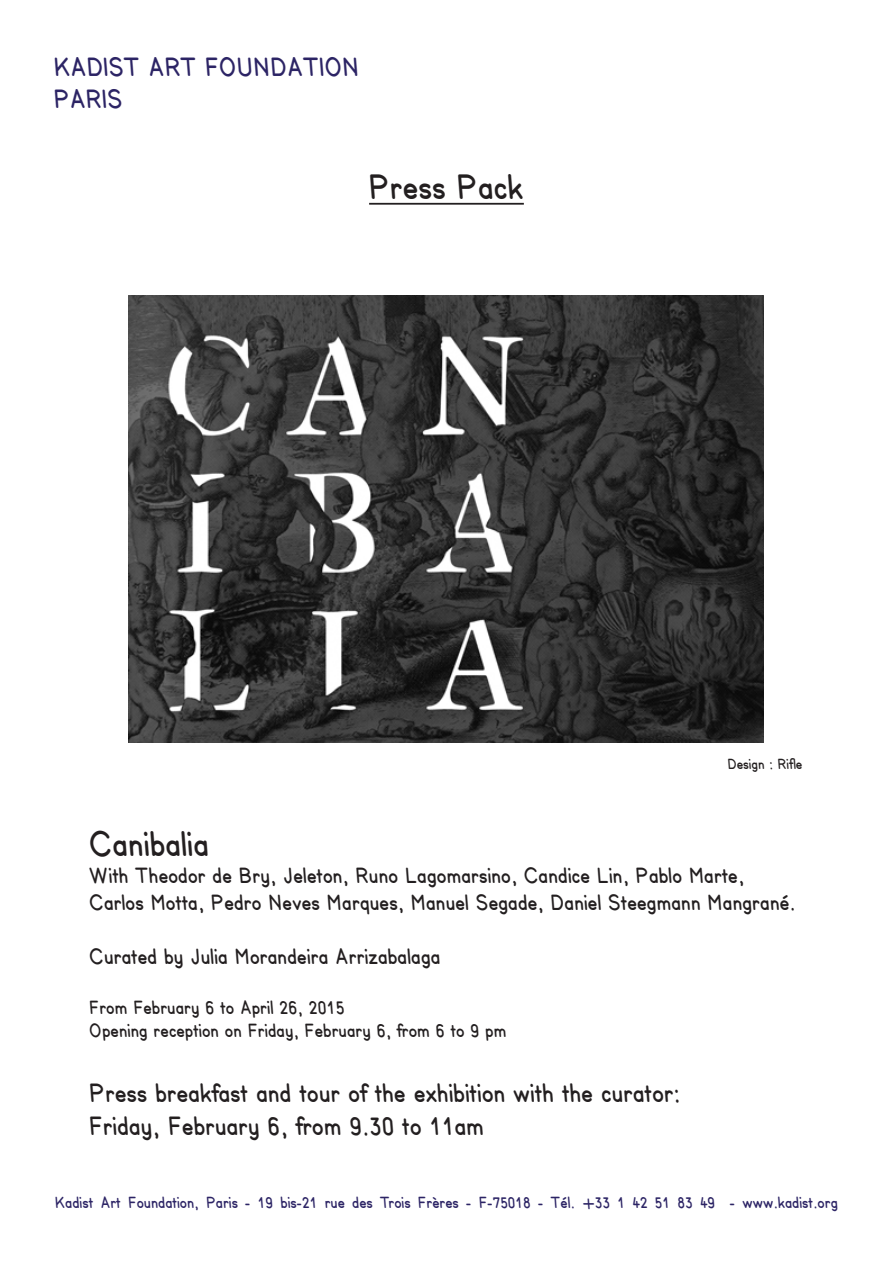
<style>
.page{position:relative;width:893px;height:1263px;background:#fff}
.page>*{position:absolute;margin:0;border:0;box-sizing:border-box;transform-origin:0 0}
.t1{font:36px "mtdbt 2 f 4 d";color:#231f20}
.t2{font:27px/32.4px "mtdbt 2 f 4 d";color:#231f20}
.t3{font:27px/32.4px "mtdbt 2 f 4 d";color:#2c2465}
.t4{font:22.5px/27px "mtdbt 2 f 4 d";color:#231f20}
.t5{font:19.5px "mtdbt 2 f 4 d";color:#231f20}
.t6{font:16.5px "mtdbt 2 f 4 d";color:#2c2465}
.t7{font:15px "mtdbt 2 f 4 d";color:#231f20}
</style>
<div class="page">
<hr style="left:369px;top:203px;width:155px;height:2px;background:#231f20">
<img style="left:129px;top:296px;width:635px;height:446px">
<p class="t3" style="left:54px;top:50px;width:307px">KADIST ART FOUNDATION<br>PARIS</p>
<p class="t1" style="left:369px;top:165px;width:156px">Press Pack</p>
<p class="t7" style="left:728px;top:755px;width:76px">Design : Rifle</p>
<p class="t1" style="left:90px;top:821px;width:122px">Canibalia</p>
<p class="t4" style="left:90px;top:861px;width:708px">With Theodor de Bry, Jeleton, Runo Lagomarsino, Candice Lin, Pablo Marte,<br>Carlos Motta, Pedro Neves Marques, Manuel Segade, Daniel Steegmann Mangrané.</p>
<p class="t4" style="left:90px;top:942px;width:353px">Curated by Julia Morandeira Arrizabalaga</p>
<p class="t5" style="left:90px;top:995px;width:257px">From February 6 to April 26, 2015</p>
<p class="t5" style="left:90px;top:1019px;width:419px">Opening reception on Friday, February 6, from 6 to 9 pm</p>
<p class="t2" style="left:90px;top:1077px;width:593px">Press breakfast and tour of the exhibition with the curator:<br>Friday, February 6, from 9.30 to 11am</p>
<p class="t6" style="left:55px;top:1192px;width:784px">Kadist Art Foundation, Paris - 19 bis-21 rue des Trois Frères - F-75018 - Tél. +33 1 42 51 83 49 - www.kadist.org</p>
</div>
